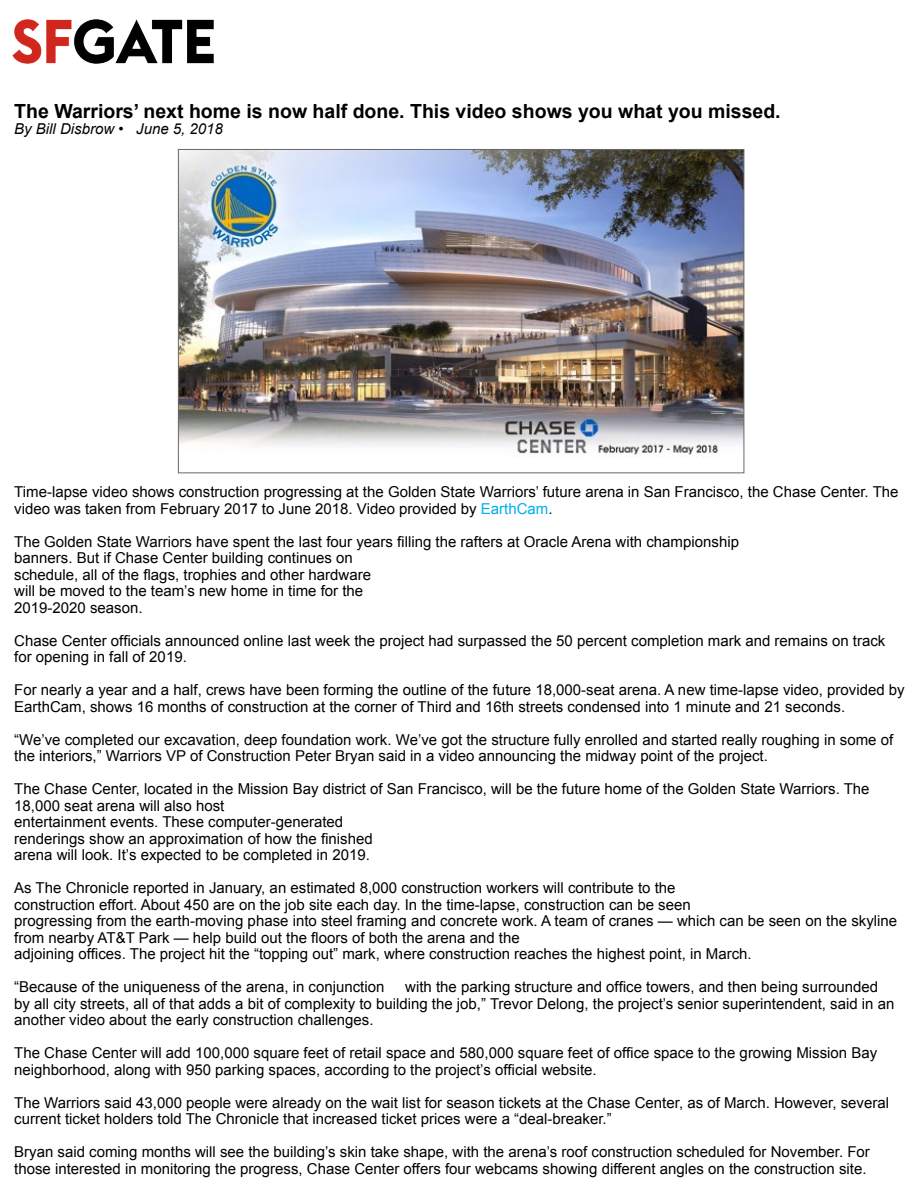
<style>
.page{position:relative;width:918px;height:1188px;background:#fff}
.page>*{position:absolute;margin:0;border:0;box-sizing:border-box;transform-origin:0 0}
.t1{font:700 19.5px "Arial";color:#000}
.t2{font:15px/16.5px "Arial";color:#000}
.t3{font:italic 15px "Arial";color:#000}
.s1{color:#00aeef}
</style>
<div class="page">
<img style="left:180px;top:151px;width:562px;height:307px">
<img style="left:13px;top:19px;width:201px;height:44px">
<h1 class="t1" style="left:14px;top:98px;width:768px">The Warriors’ next home is now half done. This video shows you what you missed.</h1>
<p class="t3" style="left:14px;top:119px;width:210px">By Bill Disbrow • June 5, 2018</p>
<p class="t2" style="left:14px;top:484px;width:886px">Time-lapse video shows construction progressing at the Golden State Warriors’ future arena in San Francisco, the Chase Center. The video was taken from February 2017 to June 2018. Video provided by <span class="s1">EarthCam</span>.</p>
<p class="t2" style="left:14px;top:533px;width:726px">The Golden State Warriors have spent the last four years filling the rafters at Oracle Arena with championship banners. But if Chase Center building continues on<br>schedule, all of the flags, trophies and other hardware<br>will be moved to the team’s new home in time for the<br>2019-2020 season.</p>
<p class="t2" style="left:14px;top:632px;width:873px">Chase Center officials announced online last week the project had surpassed the 50 percent completion mark and remains on track for opening in fall of 2019.</p>
<p class="t2" style="left:14px;top:682px;width:892px">For nearly a year and a half, crews have been forming the outline of the future 18,000-seat arena. A new time-lapse video, provided by<br>EarthCam, shows 16 months of construction at the corner of Third and 16th streets condensed into 1 minute and 21 seconds.</p>
<p class="t2" style="left:14px;top:731px;width:881px">“We’ve completed our excavation, deep foundation work. We’ve got the structure fully enrolled and started really roughing in some of the interiors,” Warriors VP of Construction Peter Bryan said in a video announcing the midway point of the project.</p>
<p class="t2" style="left:14px;top:781px;width:857px">The Chase Center, located in the Mission Bay district of San Francisco, will be the future home of the Golden State Warriors. The 18,000 seat arena will also host<br>entertainment events. These computer-generated<br>renderings show an approximation of how the finished<br>arena will look. It’s expected to be completed in 2019.</p>
<p class="t2" style="left:14px;top:880px;width:884px">As The Chronicle reported in January, an estimated 8,000 construction workers will contribute to the<br>construction effort. About 450 are on the job site each day. In the time-lapse, construction can be seen<br>progressing from the earth-moving phase into steel framing and concrete work. A team of cranes — which can be seen on the skyline from nearby AT&amp;T Park — help build out the floors of both the arena and the<br>adjoining offices. The project hit the “topping out” mark, where construction reaches the highest point, in March.</p>
<p class="t2" style="left:14px;top:979px;width:372px">“Because of the uniqueness of the arena, in conjunction</p>
<p class="t2" style="left:14px;top:979px;width:882px;text-indent:391px">with the parking structure and office towers, and then being surrounded by all city streets, all of that adds a bit of complexity to building the job,” Trevor Delong, the project’s senior superintendent, said in an another video about the early construction challenges.</p>
<p class="t2" style="left:14px;top:1045px;width:864px">The Chase Center will add 100,000 square feet of retail space and 580,000 square feet of office space to the growing Mission Bay neighborhood, along with 950 parking spaces, according to the project’s official website.</p>
<p class="t2" style="left:14px;top:1094px;width:876px">The Warriors said 43,000 people were already on the wait list for season tickets at the Chase Center, as of March. However, several current ticket holders told The Chronicle that increased ticket prices were a “deal-breaker.”</p>
<p class="t2" style="left:14px;top:1144px;width:857px">Bryan said coming months will see the building’s skin take shape, with the arena’s roof construction scheduled for November. For those interested in monitoring the progress, Chase Center offers four webcams showing different angles on the construction site.</p>
</div>
